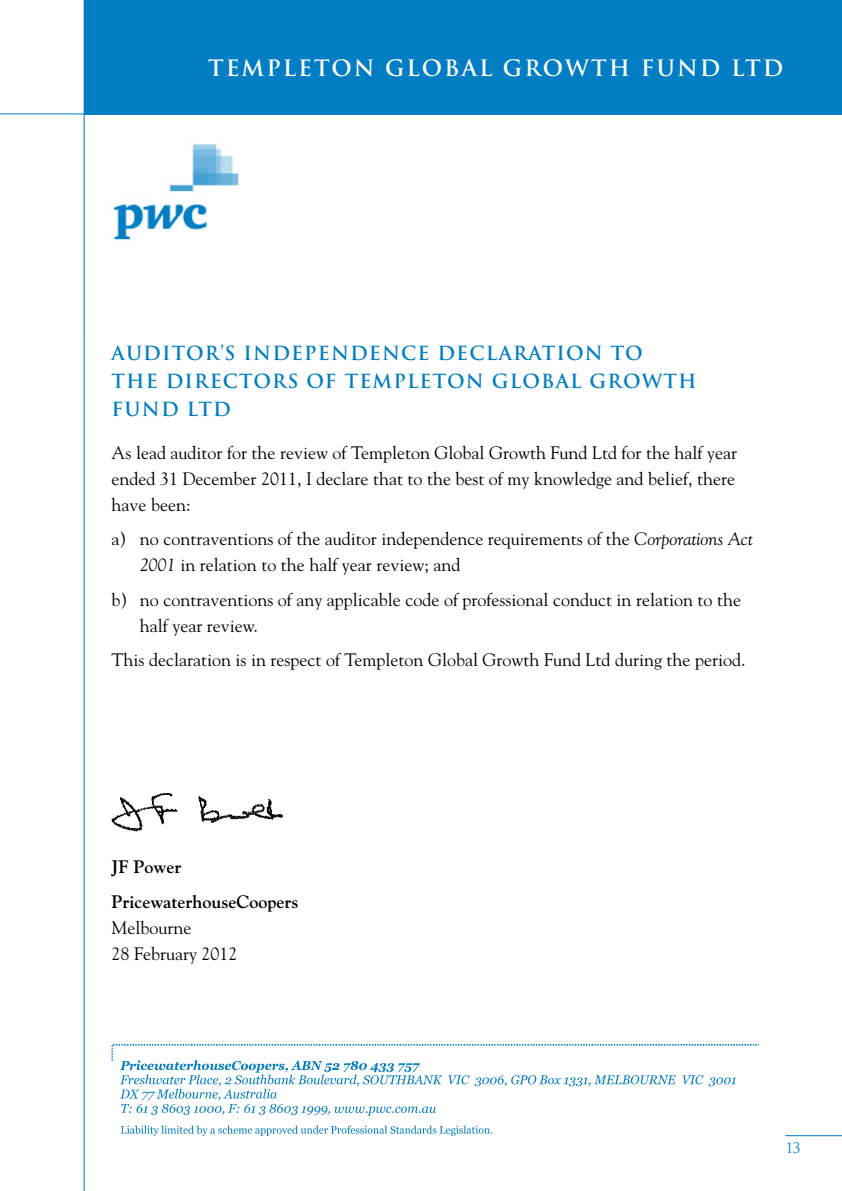
<style>
.page{position:relative;width:842px;height:1191px;background:#fff}
.page>*{position:absolute;margin:0;border:0;box-sizing:border-box;transform-origin:0 0}
.t1{font:700 22px "Trajan";letter-spacing:.09em;color:#fff}
.t2{font:700 19px/28px "Trajan";letter-spacing:.06em;color:#007dc3}
.t3{font:18px/26px "Goudy";color:#000}
.t4{font:700 18px/34.6px "Goudy";color:#000}
.t5{font:14px "Trajan";color:#007dc3}
.s1{font-style:italic}
</style>
<div class="page">
<img style="left:85px;top:114px;width:697px;height:126px">
<hr style="left:84px;top:0;width:1px;height:1191px;background:#007dc3">
<hr style="left:0;top:113px;width:842px;height:1px;background:#007dc3">
<div style="left:84px;top:0;width:758px;height:114px;background:#007dc3"></div>
<hr style="left:785px;top:1135px;width:57px;height:1px;background:#007dc3">
<img style="left:112px;top:793px;width:171px;height:39px">
<img style="left:111px;top:1044px;width:648px;height:92px">
<p class="t1" style="left:208px;top:56px;width:577px">TEMPLETON GLOBAL GROWTH FUND LTD</p>
<p class="t2" style="left:112px;top:339px;width:586px">AUDITOR’S INDEPENDENCE DECLARATION TO<br>THE DIRECTORS OF TEMPLETON GLOBAL GROWTH<br>FUND LTD</p>
<p class="t3" style="left:112px;top:441px;width:627px;text-align:justify">As lead auditor for the review of Templeton Global Growth Fund Ltd for the half year ended 31 December 2011, I declare that to the best of my knowledge and belief, there have been:</p>
<p class="t3" style="left:140px;top:527px;width:614px;text-indent:-28px">a) no contraventions of the auditor independence requirements of the <span class="s1">Corporations Act<br>2001</span> in relation to the half year review; and</p>
<p class="t3" style="left:140px;top:588px;width:603px;text-indent:-28px">b) no contraventions of any applicable code of professional conduct in relation to the half year review.</p>
<p class="t3" style="left:112px;top:648px;width:636px">This declaration is in respect of Templeton Global Growth Fund Ltd during the period.</p>
<p class="t4" style="left:112px;top:851px;width:188px">JF Power<br>PricewaterhouseCoopers</p>
<p class="t3" style="left:112px;top:916px;width:127px">Melbourne<br>28 February 2012</p>
<p class="t5" style="left:786px;top:1139px;width:16px">13</p>
</div>
